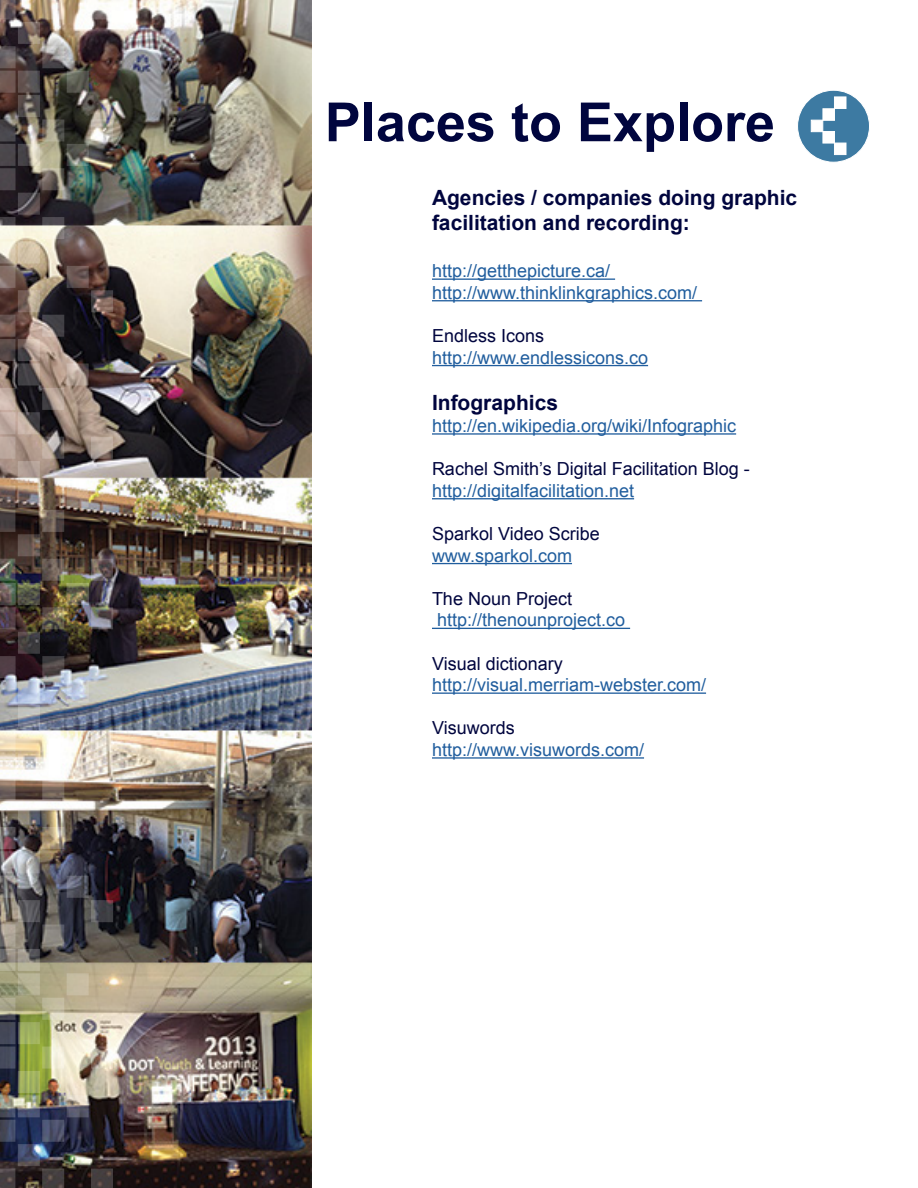
<style>
.page{position:relative;width:918px;height:1188px;background:#fff}
.page>*{position:absolute;margin:0;border:0;box-sizing:border-box;transform-origin:0 0}
.t1{font:700 54px "Arial";color:#00053e}
.t2{font:700 21px/25.2px "Arial";color:#00053e}
.t3{font:18px/21.6px "Arial";color:#215e9e}
.t4{font:18px "Arial";color:#00053e}
</style>
<div class="page">
<img style="left:0;top:0;width:312px;height:1188px">
<hr style="left:432px;top:279px;width:183px;height:1px;background:#215e9e">
<hr style="left:432px;top:300px;width:270px;height:1px;background:#215e9e">
<hr style="left:432px;top:365px;width:216px;height:1px;background:#215e9e">
<hr style="left:432px;top:433px;width:304px;height:2px;background:#215e9e">
<hr style="left:432px;top:498px;width:202px;height:1px;background:#215e9e">
<hr style="left:432px;top:563px;width:140px;height:1px;background:#215e9e">
<hr style="left:432px;top:628px;width:198px;height:1px;background:#215e9e">
<hr style="left:432px;top:693px;width:274px;height:1px;background:#215e9e">
<hr style="left:432px;top:757px;width:212px;height:2px;background:#215e9e">
<div style="left:798px;top:90px;width:72px;height:72px;background:#3d7aa2;border-radius:50%"></div>
<div style="left:797px;top:90px;width:73px;height:72px;border:1px solid #fff;border-radius:50%"></div>
<div style="left:834px;top:143px;width:12px;height:12px;background:#fff"></div>
<div style="left:834px;top:97px;width:12px;height:12px;background:#fff"></div>
<div style="left:823px;top:109px;width:12px;height:11px;background:#fff"></div>
<div style="left:811px;top:120px;width:12px;height:12px;background:#fff;border:1px solid #fff"></div>
<div style="left:823px;top:131px;width:12px;height:12px;background:#fff"></div>
<svg style="left:91px;top:0;width:22px;height:20px"></svg>
<svg style="left:91px;top:119px;width:22px;height:23px"></svg>
<svg style="left:91px;top:290px;width:22px;height:22px"></svg>
<svg style="left:91px;top:437px;width:22px;height:22px"></svg>
<svg style="left:91px;top:559px;width:22px;height:22px"></svg>
<svg style="left:18px;top:95px;width:22px;height:22px"></svg>
<svg style="left:18px;top:71px;width:22px;height:22px"></svg>
<svg style="left:18px;top:22px;width:22px;height:22px"></svg>
<svg style="left:18px;top:144px;width:22px;height:22px"></svg>
<svg style="left:18px;top:193px;width:22px;height:22px"></svg>
<svg style="left:18px;top:339px;width:22px;height:22px"></svg>
<svg style="left:18px;top:363px;width:22px;height:23px"></svg>
<svg style="left:18px;top:290px;width:22px;height:22px"></svg>
<svg style="left:18px;top:241px;width:22px;height:22px"></svg>
<svg style="left:18px;top:485px;width:22px;height:23px"></svg>
<svg style="left:18px;top:461px;width:22px;height:22px"></svg>
<svg style="left:18px;top:412px;width:22px;height:22px"></svg>
<svg style="left:18px;top:534px;width:22px;height:22px"></svg>
<svg style="left:42px;top:0;width:22px;height:19px"></svg>
<svg style="left:42px;top:46px;width:22px;height:22px"></svg>
<svg style="left:42px;top:119px;width:22px;height:22px"></svg>
<svg style="left:42px;top:168px;width:22px;height:22px"></svg>
<svg style="left:42px;top:315px;width:22px;height:22px"></svg>
<svg style="left:42px;top:388px;width:22px;height:22px"></svg>
<svg style="left:42px;top:217px;width:22px;height:22px"></svg>
<svg style="left:42px;top:437px;width:22px;height:22px"></svg>
<svg style="left:42px;top:510px;width:22px;height:22px"></svg>
<svg style="left:42px;top:559px;width:22px;height:22px"></svg>
<svg style="left:67px;top:71px;width:22px;height:22px"></svg>
<svg style="left:67px;top:144px;width:22px;height:22px"></svg>
<svg style="left:67px;top:363px;width:22px;height:23px"></svg>
<svg style="left:67px;top:266px;width:22px;height:22px"></svg>
<svg style="left:67px;top:485px;width:22px;height:23px"></svg>
<svg style="left:0;top:0;width:16px;height:19px"></svg>
<div style="left:0;top:71px;width:16px;height:22px;background:#6f5852"></div>
<svg style="left:0;top:46px;width:16px;height:22px"></svg>
<svg style="left:0;top:119px;width:16px;height:22px"></svg>
<div style="left:0;top:144px;width:16px;height:22px;background:#4a464a"></div>
<div style="left:0;top:168px;width:16px;height:22px;background:#4b454a"></div>
<svg style="left:0;top:315px;width:15px;height:22px"></svg>
<svg style="left:0;top:339px;width:15px;height:22px"></svg>
<svg style="left:0;top:388px;width:15px;height:22px"></svg>
<svg style="left:0;top:266px;width:16px;height:22px"></svg>
<svg style="left:0;top:241px;width:16px;height:22px"></svg>
<svg style="left:0;top:217px;width:16px;height:22px"></svg>
<svg style="left:0;top:485px;width:15px;height:23px"></svg>
<div style="left:0;top:437px;width:15px;height:22px;background:#bda89e"></div>
<svg style="left:0;top:412px;width:15px;height:22px"></svg>
<svg style="left:0;top:510px;width:15px;height:22px"></svg>
<svg style="left:0;top:559px;width:15px;height:22px"></svg>
<svg style="left:91px;top:607px;width:22px;height:22px"></svg>
<svg style="left:91px;top:729px;width:22px;height:22px"></svg>
<svg style="left:91px;top:900px;width:22px;height:22px"></svg>
<svg style="left:91px;top:1047px;width:22px;height:22px"></svg>
<svg style="left:91px;top:1169px;width:22px;height:19px"></svg>
<svg style="left:18px;top:583px;width:22px;height:22px"></svg>
<svg style="left:18px;top:705px;width:22px;height:22px"></svg>
<svg style="left:18px;top:681px;width:22px;height:22px"></svg>
<svg style="left:18px;top:632px;width:22px;height:22px"></svg>
<svg style="left:18px;top:754px;width:22px;height:22px"></svg>
<svg style="left:18px;top:803px;width:22px;height:22px"></svg>
<svg style="left:18px;top:949px;width:22px;height:22px"></svg>
<svg style="left:18px;top:973px;width:22px;height:22px"></svg>
<svg style="left:18px;top:900px;width:22px;height:22px"></svg>
<svg style="left:18px;top:851px;width:22px;height:22px"></svg>
<svg style="left:18px;top:1095px;width:22px;height:22px"></svg>
<svg style="left:18px;top:1071px;width:22px;height:22px"></svg>
<svg style="left:18px;top:1022px;width:22px;height:22px"></svg>
<svg style="left:18px;top:1144px;width:22px;height:22px"></svg>
<svg style="left:42px;top:607px;width:22px;height:22px"></svg>
<svg style="left:42px;top:656px;width:22px;height:22px"></svg>
<svg style="left:42px;top:729px;width:22px;height:22px"></svg>
<svg style="left:42px;top:778px;width:22px;height:22px"></svg>
<svg style="left:42px;top:925px;width:22px;height:22px"></svg>
<svg style="left:42px;top:998px;width:22px;height:22px"></svg>
<svg style="left:42px;top:827px;width:22px;height:22px"></svg>
<svg style="left:42px;top:1047px;width:22px;height:22px"></svg>
<svg style="left:42px;top:1120px;width:22px;height:22px"></svg>
<svg style="left:42px;top:1169px;width:22px;height:19px"></svg>
<svg style="left:67px;top:583px;width:22px;height:22px"></svg>
<svg style="left:67px;top:681px;width:22px;height:22px"></svg>
<svg style="left:67px;top:754px;width:22px;height:22px"></svg>
<div style="left:67px;top:973px;width:22px;height:22px;background:#c7bda2"></div>
<svg style="left:67px;top:876px;width:22px;height:22px"></svg>
<svg style="left:67px;top:1095px;width:22px;height:22px"></svg>
<svg style="left:0;top:583px;width:16px;height:22px"></svg>
<svg style="left:0;top:607px;width:16px;height:22px"></svg>
<svg style="left:0;top:681px;width:16px;height:22px"></svg>
<svg style="left:0;top:656px;width:16px;height:22px"></svg>
<svg style="left:0;top:729px;width:16px;height:22px"></svg>
<svg style="left:0;top:754px;width:16px;height:22px"></svg>
<svg style="left:0;top:778px;width:16px;height:22px"></svg>
<svg style="left:0;top:925px;width:15px;height:22px"></svg>
<svg style="left:0;top:949px;width:15px;height:22px"></svg>
<svg style="left:0;top:998px;width:15px;height:22px"></svg>
<svg style="left:0;top:876px;width:16px;height:22px"></svg>
<svg style="left:0;top:851px;width:16px;height:22px"></svg>
<svg style="left:0;top:827px;width:16px;height:22px"></svg>
<svg style="left:0;top:1095px;width:15px;height:22px"></svg>
<div style="left:0;top:1047px;width:15px;height:22px;background:#464b5c"></div>
<div style="left:0;top:1022px;width:15px;height:22px;background:#444857"></div>
<svg style="left:0;top:1120px;width:15px;height:22px"></svg>
<svg style="left:0;top:1169px;width:15px;height:19px"></svg>
<h1 class="t1" style="left:325px;top:86px;width:452px">Places to Explore</h1>
<p class="t2" style="left:432px;top:186px;width:367px">Agencies / companies doing graphic facilitation and recording:</p>
<p class="t3" style="left:432px;top:260px;width:267px">http://getthepicture.ca/ http://www.thinklinkgraphics.com/</p>
<p class="t4" style="left:432px;top:324px;width:114px">Endless Icons</p>
<p class="t3" style="left:432px;top:347px;width:218px">http://www.endlessicons.co</p>
<p class="t2" style="left:432px;top:391px;width:128px">Infographics</p>
<p class="t3" style="left:432px;top:415px;width:306px">http://en.wikipedia.org/wiki/Infographic</p>
<p class="t4" style="left:432px;top:457px;width:319px">Rachel Smith’s Digital Facilitation Blog -</p>
<p class="t3" style="left:432px;top:480px;width:204px">http://digitalfacilitation.net</p>
<p class="t4" style="left:432px;top:522px;width:169px">Sparkol Video Scribe</p>
<p class="t3" style="left:432px;top:545px;width:142px">www.sparkol.com</p>
<p class="t4" style="left:432px;top:587px;width:142px">The Noun Project</p>
<p class="t3" style="left:437px;top:610px;width:190px">http://thenounproject.co</p>
<p class="t4" style="left:432px;top:652px;width:132px">Visual dictionary</p>
<p class="t3" style="left:432px;top:674px;width:276px">http://visual.merriam-webster.com/</p>
<p class="t4" style="left:432px;top:716px;width:84px">Visuwords</p>
<p class="t3" style="left:432px;top:739px;width:214px">http://www.visuwords.com/</p>
</div>
